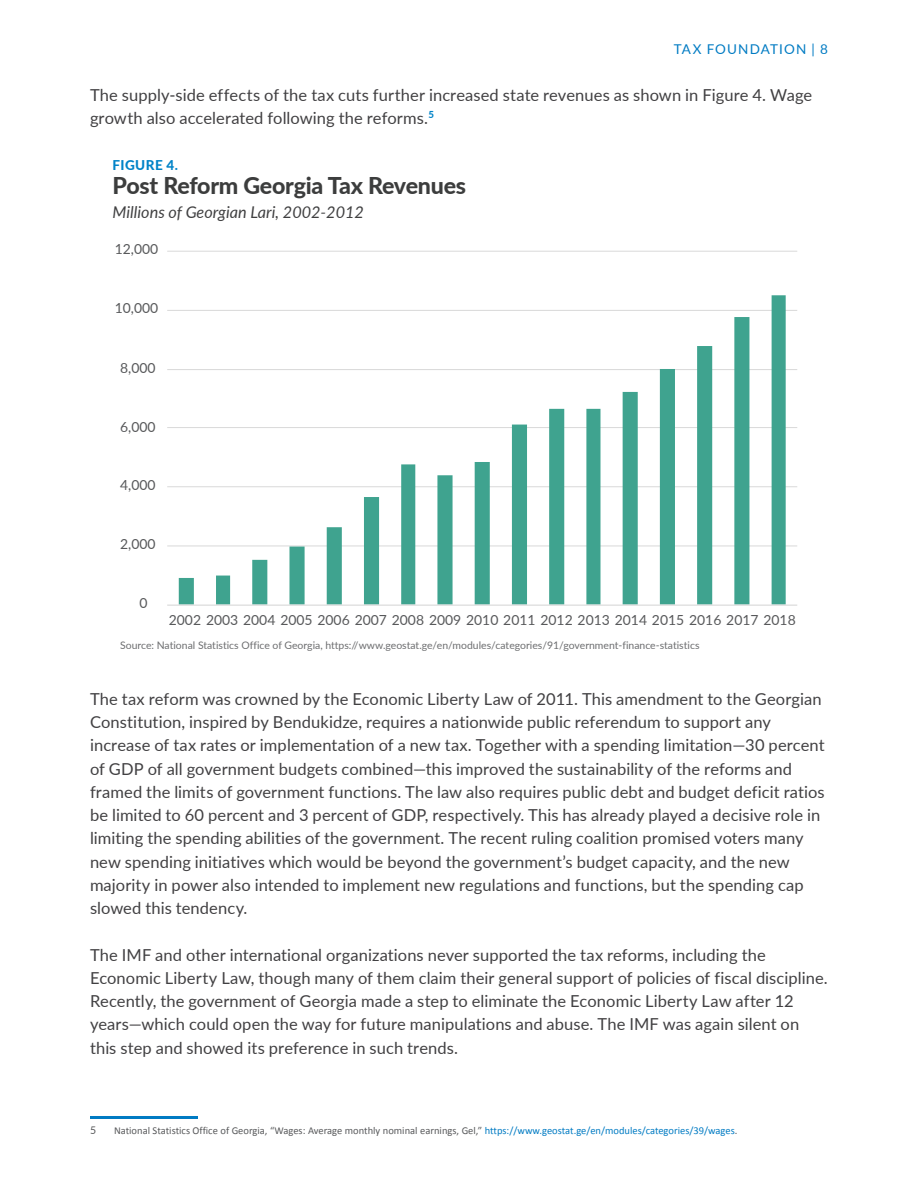
<style>
.page{position:relative;width:918px;height:1188px;background:#fff}
.page>*{position:absolute;margin:0;border:0;box-sizing:border-box;transform-origin:0 0}
.t1{font:800 23.25px "Lato";letter-spacing:-.01em;color:#3c3d3d}
.t2{font:16.5px/23.2px "Lato";letter-spacing:.005em;color:#414042}
.t3{font:italic 16.2px "Lato";color:#404041}
.t4{font:13.95px "Lato";color:#58595b}
.t5{font:13.5px "Lato";letter-spacing:.085em;color:#007bc3}
.t6{font:800 13.5px "Lato";letter-spacing:.035em;color:#0083c8}
.t7{font:10.5px "Calibri";color:#58595b}
.t8{font:10.5px "Lato";color:#6d6e70}
.t9{font:10.5px "Lato";color:#58595b}
.s1{color:#007bc3}
</style>
<div class="page">
<hr style="left:90px;top:1116px;width:108px;height:3px;background:#007bc3">
<hr style="left:167px;top:546px;width:630px;height:1px;background:#d9d9d9">
<hr style="left:167px;top:486px;width:630px;height:1px;background:#d9d9d9">
<hr style="left:167px;top:427px;width:630px;height:1px;background:#d9d9d9">
<hr style="left:167px;top:369px;width:630px;height:1px;background:#d9d9d9">
<hr style="left:167px;top:310px;width:630px;height:1px;background:#d9d9d9">
<hr style="left:167px;top:251px;width:630px;height:1px;background:#d9d9d9">
<svg style="left:179px;top:295px;width:607px;height:310px"></svg>
<hr style="left:167px;top:605px;width:630px;height:1px;background:#d9d9d9">
<p class="t5" style="left:674px;top:39px;width:156px">TAX FOUNDATION | 8</p>
<p class="t2" style="left:90px;top:82px;width:724px">The supply-side effects of the tax cuts further increased state revenues as shown in Figure 4. Wage growth also accelerated following the reforms.<sup>5</sup></p>
<p class="t6" style="left:112px;top:155px;width:67px">FIGURE 4.</p>
<h1 class="t1" style="left:113px;top:168px;width:355px">Post Reform Georgia Tax Revenues</h1>
<p class="t3" style="left:113px;top:201px;width:253px">Millions of Georgian Lari, 2002-2012</p>
<p class="t4" style="left:115px;top:239px;width:45px">12,000</p>
<p class="t4" style="left:115px;top:298px;width:45px">10,000</p>
<p class="t4" style="left:120px;top:358px;width:37px">8,000</p>
<p class="t4" style="left:120px;top:417px;width:37px">6,000</p>
<p class="t4" style="left:120px;top:475px;width:37px">4,000</p>
<p class="t4" style="left:120px;top:534px;width:37px">2,000</p>
<p class="t4" style="left:139px;top:593px;width:10px">0</p>
<p class="t4" style="left:169px;top:610px;width:628px">2002 2003 2004 2005 2006 2007 2008 2009 2010 2011 2012 2013 2014 2015 2016 2017 2018</p>
<p class="t8" style="left:120px;top:638px;width:581px">Source: National Statistics Office of Georgia, https://www.geostat.ge/en/modules/categories/91/government-finance-statistics</p>
<p class="t2" style="left:90px;top:687px;width:736px">The tax reform was crowned by the Economic Liberty Law of 2011. This amendment to the Georgian Constitution, inspired by Bendukidze, requires a nationwide public referendum to support any increase of tax rates or implementation of a new tax. Together with a spending limitation—30 percent of GDP of all government budgets combined—this improved the sustainability of the reforms and framed the limits of government functions. The law also requires public debt and budget deficit ratios be limited to 60 percent and 3 percent of GDP, respectively. This has already played a decisive role in limiting the spending abilities of the government. The recent ruling coalition promised voters many new spending initiatives which would be beyond the government’s budget capacity, and the new majority in power also intended to implement new regulations and functions, but the spending cap slowed this tendency.</p>
<p class="t2" style="left:90px;top:942px;width:739px">The IMF and other international organizations never supported the tax reforms, including the Economic Liberty Law, though many of them claim their general support of policies of fiscal discipline.<br>Recently, the government of Georgia made a step to eliminate the Economic Liberty Law after 12 years—which could open the way for future manipulations and abuse. The IMF was again silent on this step and showed its preference in such trends.</p>
<p class="t9" style="left:90px;top:1123px;width:8px">5</p>
<p class="t7" style="left:114px;top:1123px;width:625px">National Statistics Office of Georgia, “Wages: Average monthly nominal earnings, Gel,” <span class="s1">https://www.geostat.ge/en/modules/categories/39/wages</span>.</p>
</div>
